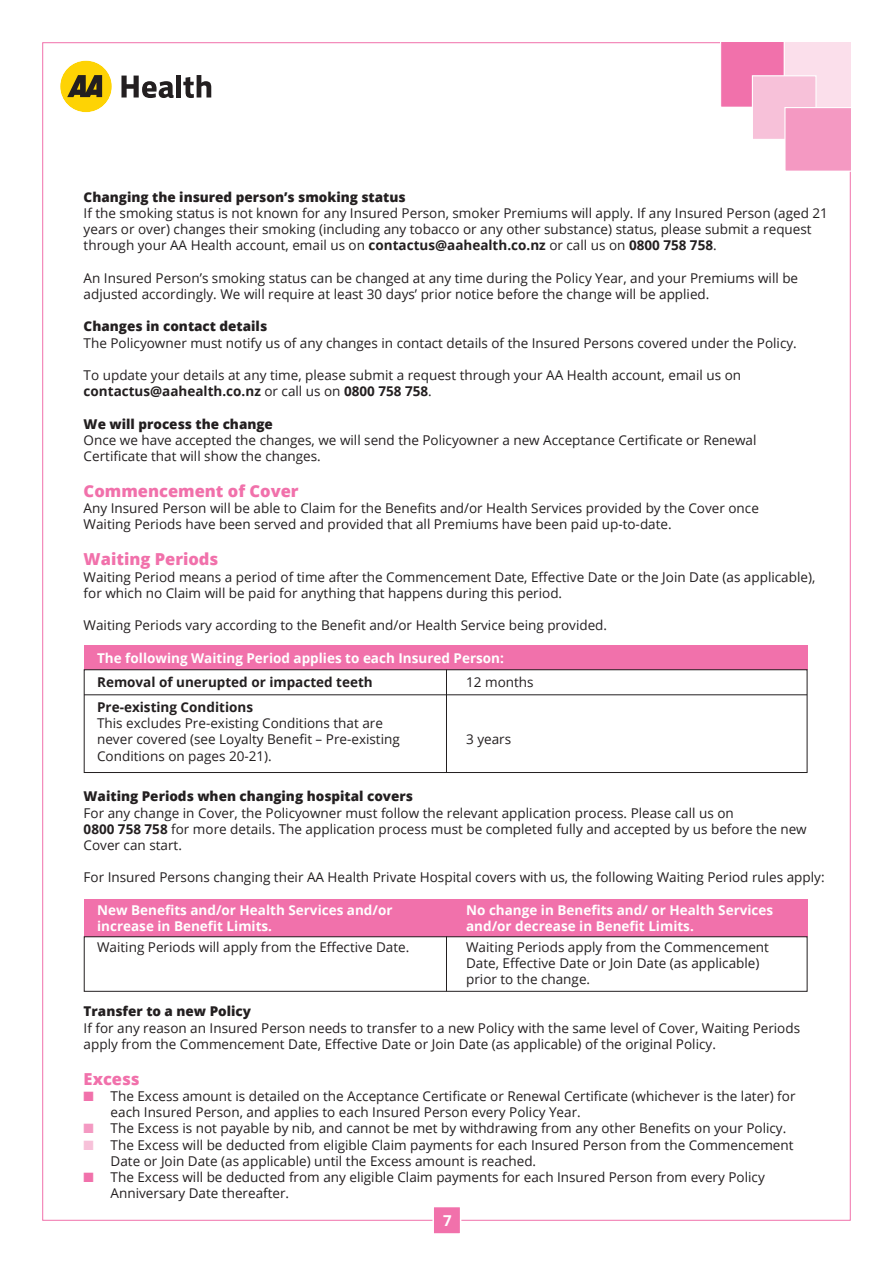
<style>
.page{position:relative;width:893px;height:1263px;background:#fff}
.page>*{position:absolute;margin:0;border:0;box-sizing:border-box;transform-origin:0 0}
.t1{font:800 16.5px "Open Sans";color:#f171ab}
.t2{font:700 15px "Open Sans";color:#fff}
.t3{font:13.5px/16.2px "Open Sans";color:#231f20}
.t4{font:700 13.5px "Open Sans";color:#fff}
.t5{font:800 13.5px "Open Sans";color:#231f20}
.t6{font:700 13.5px "Open Sans";color:#231f20}
.s1{font-weight:700}
.s2{color:#f171ab}
.s3{color:#f499c2}
.s4{color:#f7c1d9}
</style>
<div class="page">
<svg style="left:121px;top:76px;width:53px;height:22px"></svg>
<div style="left:176px;top:75px;width:5px;height:22px;background:#231f20"></div>
<svg style="left:183px;top:75px;width:28px;height:23px"></svg>
<svg style="left:60px;top:60px;width:52px;height:53px"></svg>
<svg style="left:721px;top:43px;width:130px;height:129px"></svg>
<div style="left:432px;top:1206px;width:29px;height:29px;background:#f171ab;border:2px solid #fff"></div>
<div style="left:84px;top:899px;width:723px;height:37px;background:#f171ab"></div>
<div style="left:84px;top:645px;width:723px;height:24px;background:#f171ab"></div>
<hr style="left:446px;top:669px;width:1px;height:104px;background:#231f20">
<div style="left:84px;top:936px;width:723px;height:56px;border:1px solid #231f20"></div>
<div style="left:84px;top:669px;width:723px;height:104px;border:1px solid #231f20"></div>
<hr style="left:84px;top:694px;width:723px;height:1px;background:#231f20">
<hr style="left:446px;top:936px;width:1px;height:55px;background:#231f20">
<p class="t5" style="left:84px;top:186px;width:324px">Changing the insured person’s smoking status</p>
<p class="t3" style="left:84px;top:205px;width:746px">If the smoking status is not known for any Insured Person, smoker Premiums will apply. If any Insured Person (aged 21 years or over) changes their smoking (including any tobacco or any other substance) status, please submit a request through your AA Health account, email us on <span class="s1">contactus@aahealth.co.nz</span> or call us on <span class="s1">0800 758 758</span>.</p>
<p class="t3" style="left:84px;top:269px;width:716px">An Insured Person’s smoking status can be changed at any time during the Policy Year, and your Premiums will be adjusted accordingly. We will require at least 30 days’ prior notice before the change will be applied.</p>
<p class="t5" style="left:84px;top:316px;width:185px">Changes in contact details</p>
<p class="t3" style="left:84px;top:334px;width:715px">The Policyowner must notify us of any changes in contact details of the Insured Persons covered under the Policy.</p>
<p class="t3" style="left:84px;top:367px;width:659px">To update your details at any time, please submit a request through your AA Health account, email us on <span class="s1">contactus@aahealth.co.nz</span> or call us on <span class="s1">0800 758 758</span>.</p>
<p class="t5" style="left:84px;top:413px;width:191px">We will process the change</p>
<p class="t3" style="left:84px;top:431px;width:674px">Once we have accepted the changes, we will send the Policyowner a new Acceptance Certificate or Renewal<br>Certificate that will show the changes.</p>
<p class="t1" style="left:84px;top:478px;width:217px">Commencement of Cover</p>
<p class="t3" style="left:84px;top:500px;width:677px">Any Insured Person will be able to Claim for the Benefits and/or Health Services provided by the Cover once<br>Waiting Periods have been served and provided that all Premiums have been paid up-to-date.</p>
<p class="t1" style="left:84px;top:547px;width:136px">Waiting Periods</p>
<p class="t3" style="left:84px;top:568px;width:733px">Waiting Period means a period of time after the Commencement Date, Effective Date or the Join Date (as applicable), for which no Claim will be paid for anything that happens during this period.</p>
<p class="t3" style="left:84px;top:617px;width:525px">Waiting Periods vary according to the Benefit and/or Health Service being provided.</p>
<p class="t4" style="left:97px;top:648px;width:408px">The following Waiting Period applies to each Insured Person:</p>
<p class="t6" style="left:97px;top:673px;width:277px">Removal of unerupted or impacted teeth</p>
<p class="t3" style="left:466px;top:674px;width:69px">12 months</p>
<p class="t6" style="left:97px;top:697px;width:157px">Pre-existing Conditions</p>
<p class="t3" style="left:97px;top:715px;width:304px">This excludes Pre-existing Conditions that are never covered (see Loyalty Benefit – Pre-existing</p>
<p class="t3" style="left:466px;top:731px;width:47px">3 years</p>
<p class="t3" style="left:97px;top:747px;width:176px">Conditions on pages 20-21).</p>
<p class="t5" style="left:84px;top:786px;width:331px">Waiting Periods when changing hospital covers</p>
<p class="t3" style="left:84px;top:804px;width:725px">For any change in Cover, the Policyowner must follow the relevant application process. Please call us on<br><span class="s1">0800 758 758</span> for more details. The application process must be completed fully and accepted by us before the new<br>Cover can start.</p>
<p class="t3" style="left:84px;top:869px;width:742px">For Insured Persons changing their AA Health Private Hospital covers with us, the following Waiting Period rules apply:</p>
<p class="t4" style="left:97px;top:900px;width:297px">New Benefits and/or Health Services and/or</p>
<p class="t4" style="left:466px;top:900px;width:309px">No change in Benefits and/ or Health Services</p>
<p class="t4" style="left:97px;top:917px;width:177px">increase in Benefit Limits.</p>
<p class="t4" style="left:466px;top:917px;width:229px">and/or decrease in Benefit Limits.</p>
<p class="t3" style="left:97px;top:938px;width:314px">Waiting Periods will apply from the Effective Date.</p>
<p class="t3" style="left:466px;top:938px;width:304px">Waiting Periods apply from the Commencement<br>Date, Effective Date or Join Date (as applicable) prior to the change.</p>
<p class="t5" style="left:84px;top:1001px;width:169px">Transfer to a new Policy</p>
<p class="t3" style="left:84px;top:1019px;width:718px">If for any reason an Insured Person needs to transfer to a new Policy with the same level of Cover, Waiting Periods apply from the Commencement Date, Effective Date or Join Date (as applicable) of the original Policy.</p>
<p class="t1" style="left:84px;top:1066px;width:58px">Excess</p>
<p class="t3" style="left:111px;top:1087px;width:686px;text-indent:-27px"><span class="s2">■</span> The Excess amount is detailed on the Acceptance Certificate or Renewal Certificate (whichever is the later) for each Insured Person, and applies to each Insured Person every Policy Year.</p>
<p class="t3" style="left:84px;top:1120px;width:704px"><span class="s3">■</span> The Excess is not payable by nib, and cannot be met by withdrawing from any other Benefits on your Policy.</p>
<p class="t3" style="left:111px;top:1136px;width:684px;text-indent:-27px"><span class="s4">■</span> The Excess will be deducted from eligible Claim payments for each Insured Person from the Commencement<br>Date or Join Date (as applicable) until the Excess amount is reached.</p>
<p class="t3" style="left:111px;top:1168px;width:656px;text-indent:-27px"><span class="s2">■</span> The Excess will be deducted from any eligible Claim payments for each Insured Person from every Policy<br>Anniversary Date thereafter.</p>
<p class="t2" style="left:443px;top:1210px;width:10px">7</p>
</div>
